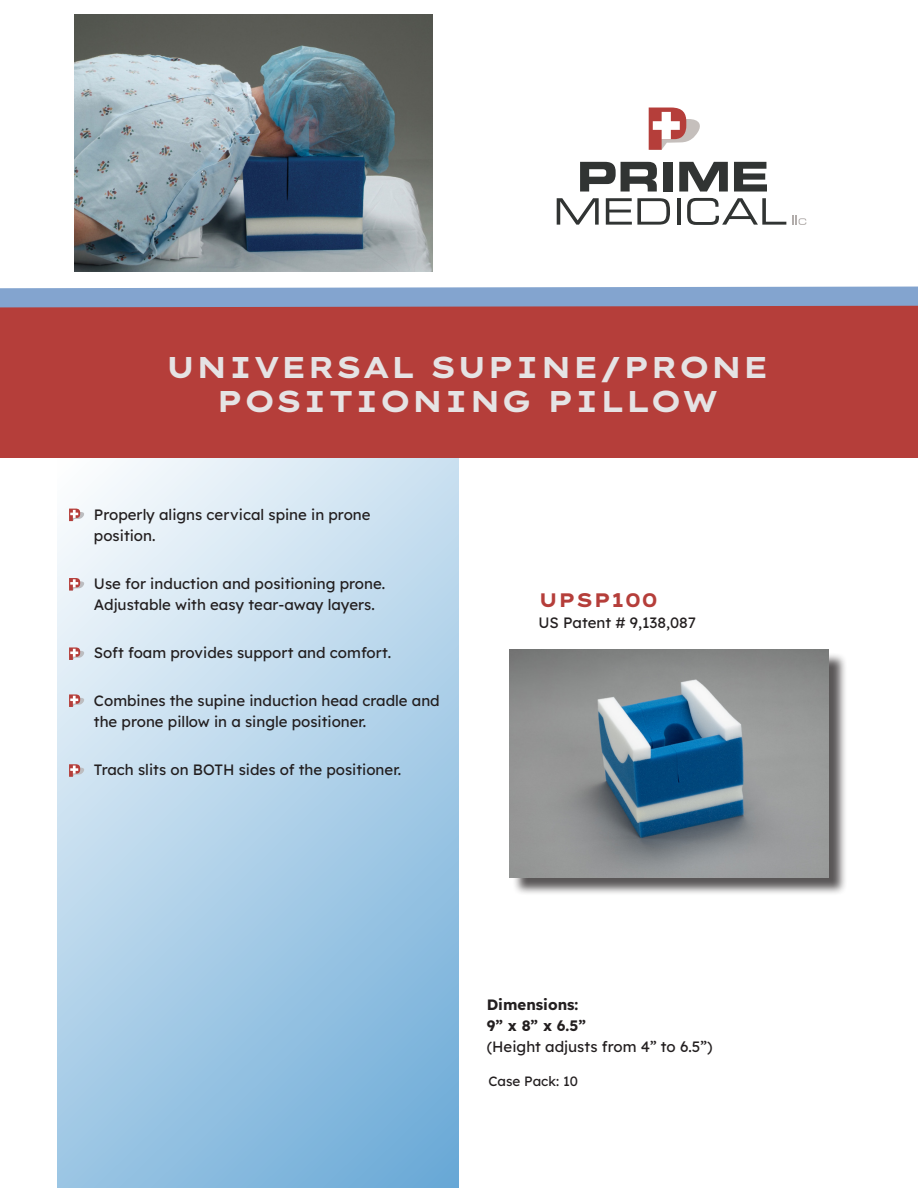
<style>
.page{position:relative;width:918px;height:1188px;background:#fff}
.page>*{position:absolute;margin:0;border:0;box-sizing:border-box;transform-origin:0 0}
.t1{font:700 30px "Lexend Tera";color:#e5e3e4}
.t2{font:700 19.5px "Lexend Tera";color:#b53e3a}
.t3{font:15px/21px "Lexend";color:#231f20}
.t4{font:700 15px "Lexend";color:#231f20}
.t5{font:13.5px "Lexend";color:#231f20}
</style>
<div class="page">
<svg style="left:57px;top:458px;width:402px;height:730px;background:#b2d2e9"></svg>
<div style="left:0;top:294px;width:918px;height:164px;background:#b53e3a"></div>
<img style="left:75px;top:15px;width:357px;height:257px">
<svg style="left:649px;top:108px;width:51px;height:42px"></svg>
<svg style="left:580px;top:162px;width:77px;height:30px"></svg>
<div style="left:664px;top:162px;width:9px;height:30px;background:#313433"></div>
<svg style="left:679px;top:162px;width:49px;height:30px"></svg>
<svg style="left:734px;top:162px;width:33px;height:30px"></svg>
<svg style="left:557px;top:198px;width:42px;height:27px"></svg>
<svg style="left:606px;top:198px;width:64px;height:27px"></svg>
<hr style="left:677px;top:198px;width:3px;height:27px;background:#313433">
<svg style="left:687px;top:198px;width:99px;height:27px"></svg>
<svg style="left:792px;top:216px;width:14px;height:9px"></svg>
<div style="left:512px;top:652px;width:335px;height:244px;background:#231f20;opacity:.75"></div>
<img style="left:510px;top:650px;width:319px;height:227px">
<svg style="left:69px;top:509px;width:15px;height:12px"></svg>
<svg style="left:69px;top:578px;width:15px;height:13px"></svg>
<svg style="left:69px;top:647px;width:15px;height:13px"></svg>
<svg style="left:69px;top:694px;width:15px;height:13px"></svg>
<svg style="left:69px;top:764px;width:15px;height:13px"></svg>
<svg style="left:0;top:287px;width:918px;height:20px;background:#86a3cc"></svg>
<p class="t1" style="left:165px;top:343px;width:605px">UNIVERSAL SUPINE/PRONE</p>
<p class="t1" style="left:216px;top:377px;width:504px">POSITIONING PILLOW</p>
<p class="t3" style="left:94px;top:504px;width:278px">Properly aligns cervical spine in prone position.</p>
<p class="t3" style="left:94px;top:573px;width:293px">Use for induction and positioning prone.<br>Adjustable with easy tear-away layers.</p>
<p class="t3" style="left:94px;top:642px;width:299px">Soft foam provides support and comfort.</p>
<p class="t3" style="left:94px;top:690px;width:347px">Combines the supine induction head cradle and the prone pillow in a single positioner.</p>
<p class="t3" style="left:94px;top:759px;width:309px">Trach slits on BOTH sides of the positioner.</p>
<p class="t2" style="left:539px;top:584px;width:121px">UPSP100</p>
<p class="t3" style="left:539px;top:611px;width:159px">US Patent # 9,138,087</p>
<p class="t4" style="left:487px;top:993px;width:93px">Dimensions:</p>
<p class="t4" style="left:487px;top:1014px;width:101px">9” x 8” x 6.5”</p>
<p class="t3" style="left:487px;top:1036px;width:227px">(Height adjusts from 4” to 6.5”)</p>
<p class="t5" style="left:488px;top:1071px;width:91px">Case Pack: 10</p>
</div>
